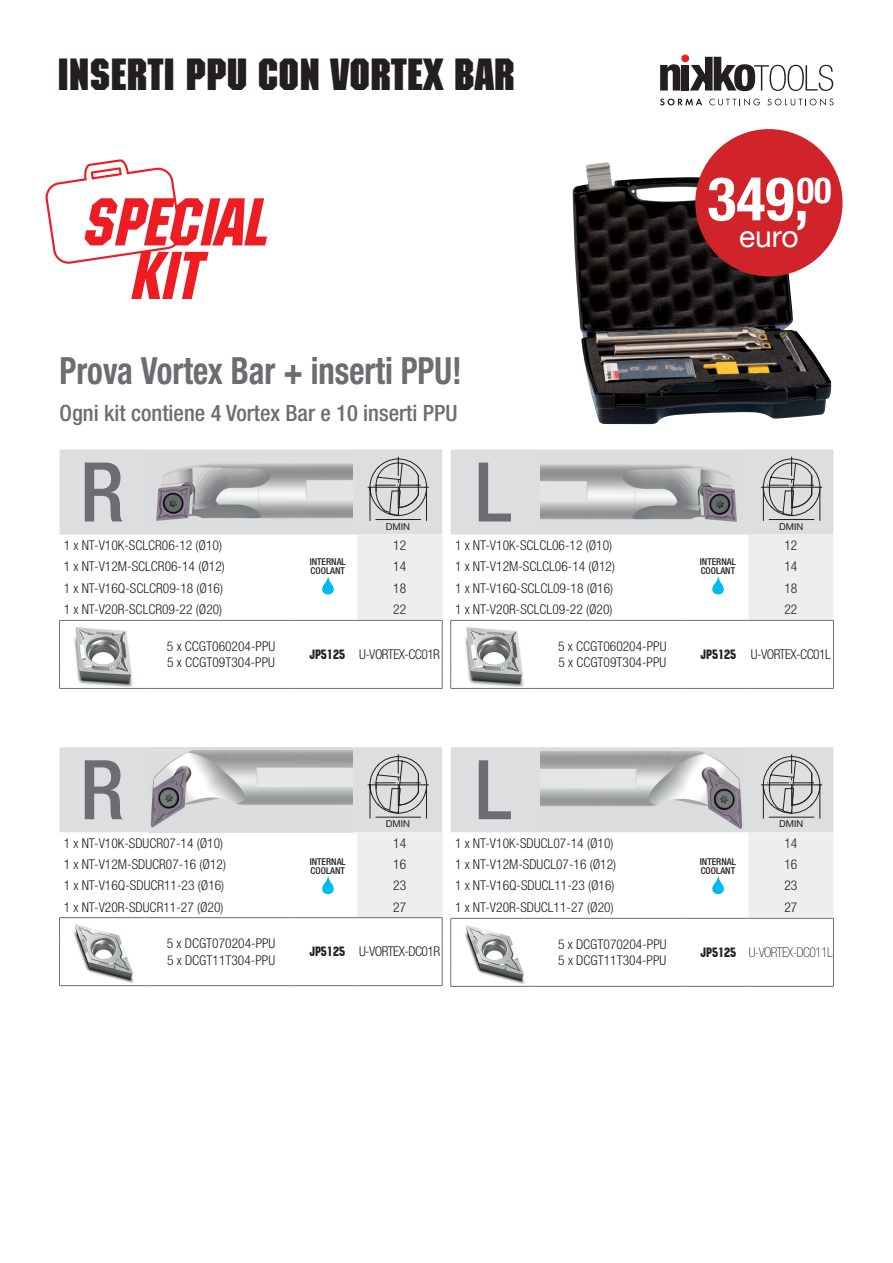
<style>
.page{position:relative;width:893px;height:1263px;background:#fff}
.page>*{position:absolute;margin:0;border:0;box-sizing:border-box;transform-origin:0 0}
.t1{font:500 condensed 82.5px "Helvetica Neue LT Pro";color:#6c6d70}
.t2{font:italic 67.35px "Machine ITC";color:#ee1d23}
.t3{font:italic 800 64.2px "Futura PT Cond";color:#ee1d23}
.t4{font:700 condensed 60.3px "Helvetica Neue LTW1 G";color:#fff}
.t5{font:700 45px "Machine ITC";color:#231f20}
.t6{font:700 condensed 37.5px "Helvetica Neue LT Pro";color:#6c6d70;scale:.87 1}
.t7{font:30px "Helvetica Neue LTW1 G";color:#fff}
.t8{font:500 condensed 22.5px "Helvetica Neue LT Pro";color:#6c6d70}
.t9{font:300 condensed 13.5px/16.2px "Helvetica Neue LT Pro";color:#231f20}
.t10{font:300 condensed 13.5px "Helvetica Neue LT Pro";letter-spacing:-.04em;color:#231f20}
.t11{font:13.5px "Machine ITC";color:#231f20}
.t12{font:100 condensed 13.5px "Helvetica Neue LT Pro";letter-spacing:-.04em;color:#231f20}
.t13{font:500 condensed 9.45px/8.9px "Helvetica Neue LT Pro";color:#231f20}
.t14{font:9.45px "Helvetica Neue LT Pro";color:#231f20}
</style>
<div class="page">
<svg style="left:46px;top:159px;width:135px;height:105px"></svg>
<img style="left:573px;top:161px;width:258px;height:263px">
<hr style="left:59px;top:688px;width:86px;height:1px;background:#6c6d70">
<hr style="left:145px;top:688px;width:148px;height:1px;background:#6c6d70">
<hr style="left:293px;top:688px;width:64px;height:1px;background:#6c6d70">
<hr style="left:357px;top:688px;width:85px;height:1px;background:#6c6d70">
<hr style="left:59px;top:985px;width:86px;height:1px;background:#6c6d70">
<hr style="left:145px;top:985px;width:148px;height:1px;background:#6c6d70">
<hr style="left:293px;top:985px;width:64px;height:1px;background:#6c6d70">
<hr style="left:357px;top:985px;width:85px;height:1px;background:#6c6d70">
<hr style="left:450px;top:688px;width:86px;height:1px;background:#6c6d70">
<hr style="left:536px;top:688px;width:149px;height:1px;background:#6c6d70">
<hr style="left:685px;top:688px;width:63px;height:1px;background:#6c6d70">
<hr style="left:748px;top:688px;width:86px;height:1px;background:#6c6d70">
<hr style="left:450px;top:986px;width:86px;height:1px;background:#6c6d70">
<hr style="left:536px;top:986px;width:149px;height:1px;background:#6c6d70">
<hr style="left:685px;top:986px;width:63px;height:1px;background:#6c6d70">
<hr style="left:748px;top:986px;width:86px;height:1px;background:#6c6d70">
<div style="left:695px;top:129px;width:148px;height:147px;background:#d1232a;border-radius:50%"></div>
<svg style="left:59px;top:747px;width:384px;height:238px"></svg>
<svg style="left:450px;top:747px;width:384px;height:239px"></svg>
<svg style="left:59px;top:449px;width:384px;height:239px"></svg>
<svg style="left:450px;top:449px;width:384px;height:239px"></svg>
<div style="left:681px;top:54px;width:8px;height:8px;background:#ee1d23;border-radius:50%"></div>
<svg style="left:660px;top:64px;width:20px;height:27px"></svg>
<div style="left:681px;top:65px;width:8px;height:26px;background:#231f20"></div>
<svg style="left:690px;top:57px;width:143px;height:34px"></svg>
<svg style="left:660px;top:99px;width:42px;height:6px"></svg>
<svg style="left:709px;top:98px;width:51px;height:8px"></svg>
<svg style="left:767px;top:98px;width:66px;height:8px"></svg>
<p class="t5" style="left:57px;top:48px;width:459px">INSERTI PPU CON VORTEX BAR</p>
<p class="t3" style="left:76px;top:164px;width:52px">2</p>
<p class="t2" style="left:80px;top:182px;width:204px">SPECIAL</p>
<p class="t2" style="left:128px;top:236px;width:89px">KIT</p>
<p class="t6" style="left:60px;top:348px;width:464px">Prova Vortex Bar + inserti PPU!</p>
<p class="t8" style="left:60px;top:400px;width:399px">Ogni kit contiene 4 Vortex Bar e 10 inserti PPU</p>
<p class="t4" style="left:707px;top:163px;width:126px">349,<sup>00</sup></p>
<p class="t7" style="left:739px;top:218px;width:61px">euro</p>
<p class="t1" style="left:80px;top:442px;width:46px">R</p>
<p class="t9" style="left:64px;top:537px;width:160px">1 x NT-V10K-SCLCR06-12 (Ø10)</p>
<p class="t9" style="left:393px;top:537px;width:14px">12</p>
<p class="t9" style="left:64px;top:558px;width:163px">1 x NT-V12M-SCLCR06-14 (Ø12)</p>
<p class="t9" style="left:393px;top:558px;width:14px">14</p>
<p class="t9" style="left:64px;top:579px;width:161px">1 x NT-V16Q-SCLCR09-18 (Ø16)</p>
<p class="t9" style="left:393px;top:579px;width:14px">18</p>
<p class="t9" style="left:64px;top:601px;width:160px">1 x NT-V20R-SCLCR09-22 (Ø20)</p>
<p class="t9" style="left:393px;top:601px;width:14px">22</p>
<p class="t1" style="left:475px;top:442px;width:38px">L</p>
<p class="t9" style="left:455px;top:537px;width:159px">1 x NT-V10K-SCLCL06-12 (Ø10)</p>
<p class="t9" style="left:784px;top:537px;width:14px">12</p>
<p class="t9" style="left:455px;top:558px;width:162px">1 x NT-V12M-SCLCL06-14 (Ø12)</p>
<p class="t9" style="left:784px;top:558px;width:14px">14</p>
<p class="t9" style="left:455px;top:579px;width:160px">1 x NT-V16Q-SCLCL09-18 (Ø16)</p>
<p class="t9" style="left:784px;top:579px;width:14px">18</p>
<p class="t9" style="left:455px;top:601px;width:159px">1 x NT-V20R-SCLCL09-22 (Ø20)</p>
<p class="t9" style="left:784px;top:601px;width:14px">22</p>
<p class="t14" style="left:386px;top:520px;width:26px">DMIN</p>
<p class="t14" style="left:779px;top:520px;width:26px">DMIN</p>
<p class="t13" style="left:310px;top:557px;width:38px">INTERNAL<br>COOLANT</p>
<p class="t13" style="left:700px;top:557px;width:38px">INTERNAL<br>COOLANT</p>
<p class="t9" style="left:167px;top:638px;width:110px">5 x CCGT060204-PPU<br>5 x CCGT09T304-PPU</p>
<p class="t11" style="left:310px;top:646px;width:37px">JP5125</p>
<p class="t10" style="left:359px;top:646px;width:82px">U-VORTEX-CC01R</p>
<p class="t9" style="left:558px;top:638px;width:110px">5 x CCGT060204-PPU<br>5 x CCGT09T304-PPU</p>
<p class="t11" style="left:701px;top:646px;width:37px">JP5125</p>
<p class="t10" style="left:751px;top:646px;width:81px">U-VORTEX-CC01L</p>
<p class="t1" style="left:80px;top:740px;width:46px">R</p>
<p class="t9" style="left:64px;top:835px;width:161px">1 x NT-V10K-SDUCR07-14 (Ø10)</p>
<p class="t9" style="left:393px;top:835px;width:14px">14</p>
<p class="t9" style="left:64px;top:856px;width:164px">1 x NT-V12M-SDUCR07-16 (Ø12)</p>
<p class="t9" style="left:393px;top:856px;width:14px">16</p>
<p class="t9" style="left:64px;top:877px;width:162px">1 x NT-V16Q-SDUCR11-23 (Ø16)</p>
<p class="t9" style="left:393px;top:877px;width:14px">23</p>
<p class="t9" style="left:64px;top:898px;width:161px">1 x NT-V20R-SDUCR11-27 (Ø20)</p>
<p class="t9" style="left:393px;top:898px;width:14px">27</p>
<p class="t1" style="left:475px;top:740px;width:38px">L</p>
<p class="t9" style="left:455px;top:835px;width:160px">1 x NT-V10K-SDUCL07-14 (Ø10)</p>
<p class="t9" style="left:784px;top:835px;width:14px">14</p>
<p class="t9" style="left:455px;top:856px;width:163px">1 x NT-V12M-SDUCL07-16 (Ø12)</p>
<p class="t9" style="left:784px;top:856px;width:14px">16</p>
<p class="t9" style="left:455px;top:877px;width:161px">1 x NT-V16Q-SDUCL11-23 (Ø16)</p>
<p class="t9" style="left:784px;top:877px;width:14px">23</p>
<p class="t9" style="left:455px;top:898px;width:160px">1 x NT-V20R-SDUCL11-27 (Ø20)</p>
<p class="t9" style="left:784px;top:898px;width:14px">27</p>
<p class="t14" style="left:386px;top:818px;width:26px">DMIN</p>
<p class="t14" style="left:779px;top:818px;width:26px">DMIN</p>
<p class="t13" style="left:310px;top:857px;width:38px">INTERNAL<br>COOLANT</p>
<p class="t13" style="left:700px;top:857px;width:38px">INTERNAL<br>COOLANT</p>
<p class="t9" style="left:167px;top:935px;width:110px">5 x DCGT070204-PPU<br>5 x DCGT11T304-PPU</p>
<p class="t11" style="left:310px;top:944px;width:37px">JP5125</p>
<p class="t10" style="left:359px;top:944px;width:83px">U-VORTEX-DC01R</p>
<p class="t9" style="left:558px;top:936px;width:110px">5 x DCGT070204-PPU<br>5 x DCGT11T304-PPU</p>
<p class="t11" style="left:701px;top:944px;width:37px">JP5125</p>
<p class="t12" style="left:749px;top:945px;width:86px">U-VORTEX-DC011L</p>
</div>
